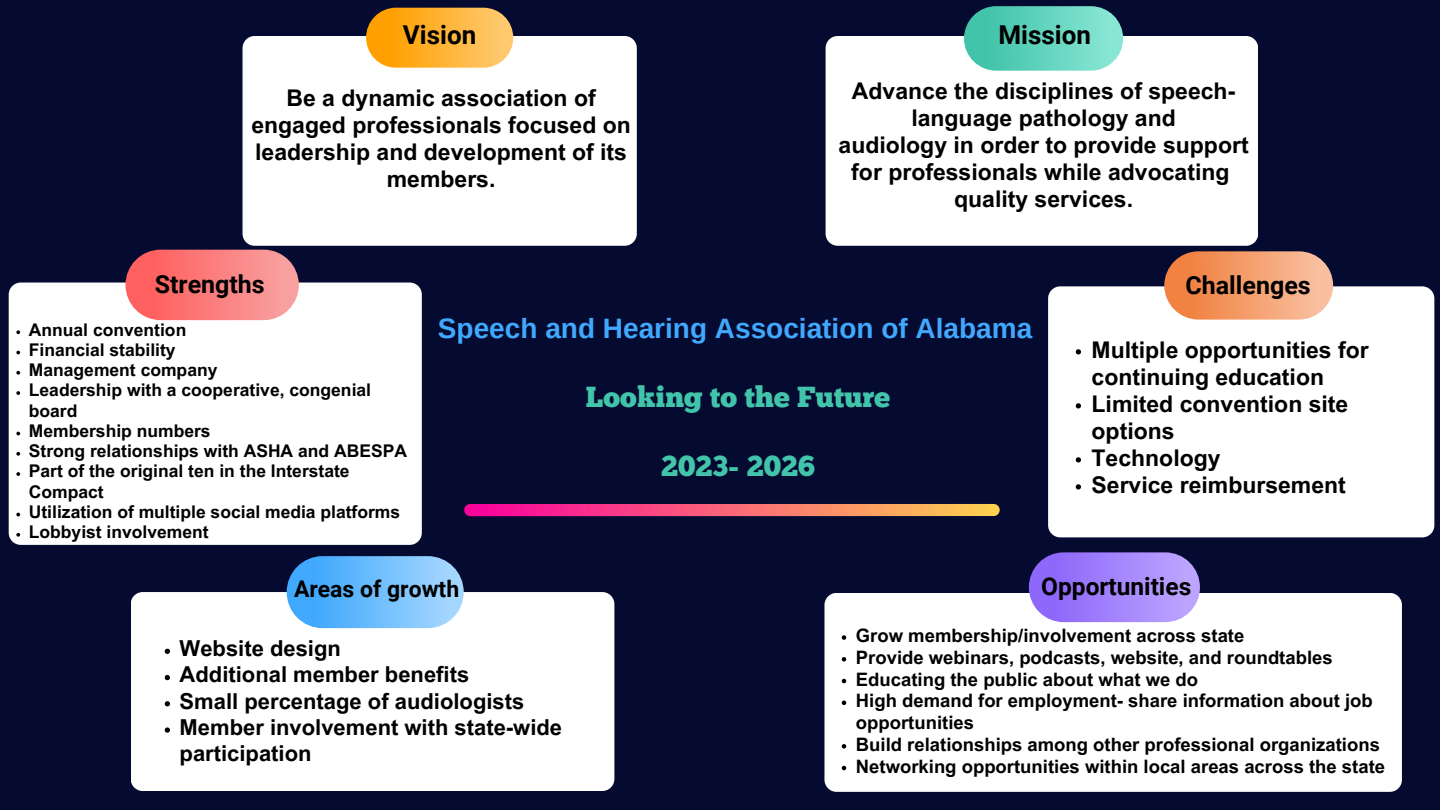
<style>
.page{position:relative;width:1440px;height:810px;background:#050a30}
.page>*{position:absolute;margin:0;border:0;box-sizing:border-box;transform-origin:0 0}
.t1{font:29px "Chunk Five";color:#42c4ab}
.t2{font:700 28px "Arimo";color:#40a8fd}
.t3{font:700 26px "Roboto";color:#000}
.t4{font:700 25px "Roboto";color:#000}
.t5{font:700 24.5px "Roboto";color:#000}
.t6{font:700 23px/27px "Arial MT Pro";color:#000;text-align:center}
.t7{font:700 23px "Roboto";color:#000}
.t8{font:700 22px/26.2px "Arial MT Pro";color:#000}
.t9{font:700 18.5px/21.8px "Arial MT Pro";color:#000}
.t10{font:700 17.5px/20.2px "Arial MT Pro";color:#000}
</style>
<div class="page">
<div style="left:243px;top:36px;width:394px;height:210px;background:#fff;border-radius:12px"></div>
<div style="left:366px;top:8px;width:147px;height:60px;background:linear-gradient(to right,#fe9a00,#ffcb74);border-radius:30px"></div>
<div style="left:9px;top:283px;width:413px;height:262px;background:#fff;border-radius:12px"></div>
<div style="left:125px;top:250px;width:174px;height:70px;background:linear-gradient(to right,#ff5757,#f8a3a3);border-radius:35px"></div>
<div style="left:824px;top:593px;width:578px;height:199px;background:#fff;border-radius:12px"></div>
<div style="left:131px;top:592px;width:483px;height:199px;background:#fff;border-radius:12px"></div>
<div style="left:287px;top:556px;width:177px;height:72px;background:linear-gradient(to right,#32a2fd,#abd9ff);border-radius:36px"></div>
<div style="left:826px;top:36px;width:432px;height:210px;background:#fff;border-radius:12px"></div>
<div style="left:964px;top:6px;width:159px;height:65px;background:linear-gradient(to right,#39bfa5,#8ce8d6);border-radius:32px"></div>
<div style="left:1048px;top:286px;width:386px;height:251px;background:#fff;border-radius:12px"></div>
<div style="left:1164px;top:251px;width:169px;height:69px;background:linear-gradient(to right,#ef7a36,#f9c4a5);border-radius:34px"></div>
<div style="left:1029px;top:552px;width:171px;height:70px;background:linear-gradient(to right,#8860f9,#bea7fe);border-radius:35px"></div>
<svg style="left:464px;top:504px;width:536px;height:12px;background:#fa6877"></svg>
<svg style="left:16px;top:330px;width:4px;height:4px"></svg>
<svg style="left:16px;top:351px;width:4px;height:3px"></svg>
<svg style="left:16px;top:371px;width:4px;height:4px"></svg>
<svg style="left:16px;top:391px;width:4px;height:4px"></svg>
<svg style="left:16px;top:432px;width:4px;height:3px"></svg>
<svg style="left:16px;top:452px;width:4px;height:4px"></svg>
<svg style="left:16px;top:472px;width:4px;height:4px"></svg>
<svg style="left:16px;top:513px;width:4px;height:3px"></svg>
<svg style="left:16px;top:533px;width:4px;height:4px"></svg>
<svg style="left:1076px;top:349px;width:5px;height:6px"></svg>
<svg style="left:1076px;top:403px;width:5px;height:6px"></svg>
<svg style="left:1076px;top:457px;width:5px;height:6px"></svg>
<svg style="left:1076px;top:484px;width:5px;height:6px"></svg>
<svg style="left:165px;top:649px;width:5px;height:5px"></svg>
<svg style="left:165px;top:675px;width:5px;height:5px"></svg>
<svg style="left:165px;top:701px;width:5px;height:5px"></svg>
<svg style="left:165px;top:727px;width:5px;height:6px"></svg>
<svg style="left:842px;top:635px;width:4px;height:5px"></svg>
<svg style="left:842px;top:657px;width:4px;height:5px"></svg>
<svg style="left:842px;top:679px;width:4px;height:4px"></svg>
<svg style="left:842px;top:701px;width:4px;height:4px"></svg>
<svg style="left:842px;top:744px;width:4px;height:5px"></svg>
<svg style="left:842px;top:766px;width:4px;height:4px"></svg>
<p class="t3" style="left:403px;top:20px;width:75px">Vision</p>
<p class="t3" style="left:999px;top:20px;width:94px">Mission</p>
<p class="t6" style="left:251px;top:88px;width:381px">Be a dynamic association of engaged professionals focused on leadership and development of its members.</p>
<p class="t6" style="left:852px;top:80px;width:385px">Advance the disciplines of speech&shy;language pathology and</p>
<p class="t6" style="left:839px;top:134px;width:412px">audiology in order to provide support</p>
<p class="t6" style="left:851px;top:161px;width:380px">for professionals while advocating</p>
<p class="t6" style="left:954px;top:188px;width:180px">quality services.</p>
<p class="t4" style="left:155px;top:270px;width:111px">Strengths</p>
<p class="t10" style="left:29px;top:322px;width:159px">Annual convention</p>
<p class="t10" style="left:29px;top:342px;width:148px">Financial stability</p>
<p class="t10" style="left:29px;top:362px;width:190px">Management company</p>
<p class="t10" style="left:29px;top:382px;width:344px">Leadership with a cooperative, congenial board</p>
<p class="t10" style="left:29px;top:423px;width:183px">Membership numbers</p>
<p class="t10" style="left:29px;top:443px;width:380px">Strong relationships with ASHA and ABESPA</p>
<p class="t10" style="left:29px;top:463px;width:322px">Part of the original ten in the Interstate<br>Compact</p>
<p class="t10" style="left:29px;top:504px;width:373px">Utilization of multiple social media platforms</p>
<p class="t10" style="left:29px;top:524px;width:181px">Lobbyist involvement</p>
<p class="t2" style="left:438px;top:312px;width:596px">Speech and Hearing Association of Alabama</p>
<p class="t1" style="left:586px;top:385px;width:306px">Looking to the Future</p>
<p class="t1" style="left:661px;top:454px;width:156px">2023- 2026</p>
<p class="t4" style="left:1186px;top:271px;width:127px">Challenges</p>
<p class="t6" style="left:1092px;top:339px;width:279px;text-align:left">Multiple opportunities for continuing education</p>
<p class="t6" style="left:1092px;top:393px;width:258px;text-align:left">Limited convention site options</p>
<p class="t6" style="left:1092px;top:447px;width:131px">Technology</p>
<p class="t6" style="left:1092px;top:474px;width:256px">Service reimbursement</p>
<p class="t7" style="left:294px;top:576px;width:167px">Areas of growth</p>
<p class="t5" style="left:1041px;top:572px;width:152px">Opportunities</p>
<p class="t8" style="left:180px;top:638px;width:163px">Website design</p>
<p class="t8" style="left:180px;top:664px;width:291px">Additional member benefits</p>
<p class="t8" style="left:180px;top:691px;width:346px">Small percentage of audiologists</p>
<p class="t8" style="left:180px;top:717px;width:384px">Member involvement with state-wide participation</p>
<p class="t9" style="left:856px;top:627px;width:390px">Grow membership/involvement across state</p>
<p class="t9" style="left:856px;top:649px;width:478px">Provide webinars, podcasts, website, and roundtables</p>
<p class="t9" style="left:856px;top:670px;width:344px">Educating the public about what we do</p>
<p class="t9" style="left:856px;top:692px;width:518px">High demand for employment- share information about job opportunities</p>
<p class="t9" style="left:856px;top:736px;width:526px">Build relationships among other professional organizations</p>
<p class="t9" style="left:856px;top:757px;width:531px">Networking opportunities within local areas across the state</p>
</div>
